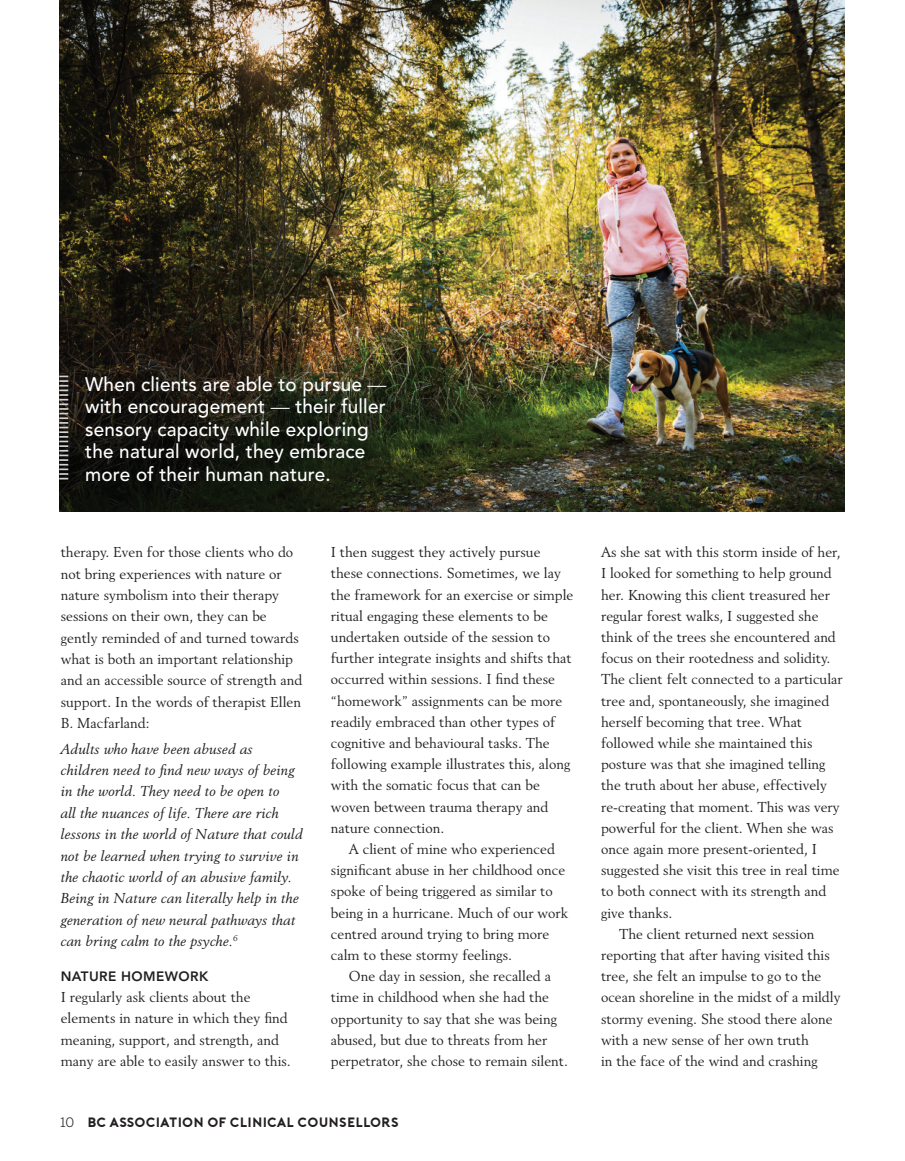
<style>
.page{position:relative;width:905px;height:1161px;background:#fff}
.page>*{position:absolute;margin:0;border:0;box-sizing:border-box;transform-origin:0 0}
.t1{font:500 19.5px/22.5px "Avenir";letter-spacing:.01em;color:#fff}
.t2{font:14.25px/21.1px "Revival 565 BT";color:#231f20}
.t3{font:italic 14.25px/21.3px "Revival 565 BT";color:#231f20}
.t4{font:13.5px "Porter Bold DEMO";color:#231f20}
.t5{font:800 13.5px "Avenir";letter-spacing:.03em;color:#231f20}
.s1{font-weight:300}
.s2{font-family:"Poynter Text Sans";font-weight:300}
</style>
<div class="page">
<img style="left:59px;top:0;width:785px;height:511px">
<svg style="left:59px;top:376px;width:9px;height:103px"></svg>
<h1 class="t1" style="left:85px;top:373px;width:303px">When clients are able to pursue <span class="s1">— </span>with encouragement <span class="s1">—</span> their fuller sensory capacity while exploring the natural world, they embrace more of their human nature.</h1>
<p class="t2" style="left:61px;top:541px;width:243px">therapy. Even for those clients who do not bring experiences with nature or nature symbolism into their therapy sessions on their own, they can be gently reminded of and turned towards what is both an important relationship and an accessible source of strength and support. In the words of therapist Ellen B. Macfarland:</p>
<p class="t3" style="left:61px;top:738px;width:244px">Adults who have been abused as children need to find new ways of being in the world. They need to be open to<br>all the nuances of life. There are rich lessons in the world of Nature that could not be learned when trying to survive in the chaotic world of an abusive family.<br>Being in Nature can literally help in the generation of new neural pathways that can bring calm to the psyche.<sup>6</sup></p>
<p class="t5" style="left:61px;top:968px;width:149px">NATURE HOMEWORK</p>
<p class="t2" style="left:61px;top:986px;width:231px">I regularly ask clients about the elements in nature in which they find meaning, support, and strength, and many are able to easily answer to this.</p>
<p class="t2" style="left:331px;top:541px;width:244px">I then suggest they actively pursue these connections. Sometimes, we lay the framework for an exercise or simple ritual engaging these elements to be undertaken outside of the session to further integrate insights and shifts that occurred within sessions. I find these “homework” assignments can be more readily embraced than other types of cognitive and behavioural tasks. The following example illustrates this, along with the somatic focus that can be woven between trauma therapy and nature connection.</p>
<p class="t2" style="left:331px;top:838px;width:239px;text-indent:18px">A client of mine who experienced significant abuse in her childhood once spoke of being triggered as similar to being in a hurricane. Much of our work centred around trying to bring more calm to these stormy feelings.</p>
<p class="t2" style="left:331px;top:966px;width:238px;text-indent:18px">One day in session, she recalled a time in childhood when she had the opportunity to say that she was being abused, but due to threats from her perpetrator, she chose to remain silent.</p>
<p class="t4" style="left:60px;top:1115px;width:340px"><span class="s2">10</span> BC ASSOCIATION OF CLINICAL COUNSELLORS</p>
<p class="t2" style="left:601px;top:541px;width:241px">As she sat with this storm inside of her,</p>
<p class="t2" style="left:601px;top:563px;width:232px">I looked for something to help ground</p>
<p class="t2" style="left:601px;top:584px;width:230px">her. Knowing this client treasured her</p>
<p class="t2" style="left:601px;top:605px;width:219px">regular forest walks, I suggested she</p>
<p class="t2" style="left:601px;top:626px;width:236px">think of the trees she encountered and</p>
<p class="t2" style="left:601px;top:647px;width:231px">focus on their rootedness and solidity.</p>
<p class="t2" style="left:601px;top:669px;width:243px">The client felt connected to a particular</p>
<p class="t2" style="left:601px;top:690px;width:230px">tree and, spontaneously, she imagined</p>
<p class="t2" style="left:601px;top:711px;width:202px">herself becoming that tree. What</p>
<p class="t2" style="left:601px;top:732px;width:213px">followed while she maintained this</p>
<p class="t2" style="left:601px;top:753px;width:226px">posture was that she imagined telling</p>
<p class="t2" style="left:601px;top:775px;width:228px">the truth about her abuse, effectively</p>
<p class="t2" style="left:601px;top:796px;width:240px">re-creating that moment. This was very</p>
<p class="t2" style="left:601px;top:817px;width:234px">powerful for the client. When she was</p>
<p class="t2" style="left:601px;top:838px;width:217px">once again more present-oriented, I</p>
<p class="t2" style="left:601px;top:860px;width:240px">suggested she visit this tree in real time</p>
<p class="t2" style="left:601px;top:881px;width:227px">to both connect with its strength and</p>
<p class="t2" style="left:601px;top:902px;width:73px">give thanks.</p>
<p class="t2" style="left:619px;top:923px;width:197px">The client returned next session</p>
<p class="t2" style="left:601px;top:944px;width:230px">reporting that after having visited this</p>
<p class="t2" style="left:601px;top:966px;width:222px">tree, she felt an impulse to go to the</p>
<p class="t2" style="left:601px;top:987px;width:241px">ocean shoreline in the midst of a mildly</p>
<p class="t2" style="left:601px;top:1008px;width:233px">stormy evening. She stood there alone</p>
<p class="t2" style="left:601px;top:1029px;width:209px">with a new sense of her own truth</p>
<p class="t2" style="left:601px;top:1050px;width:218px">in the face of the wind and crashing</p>
</div>
